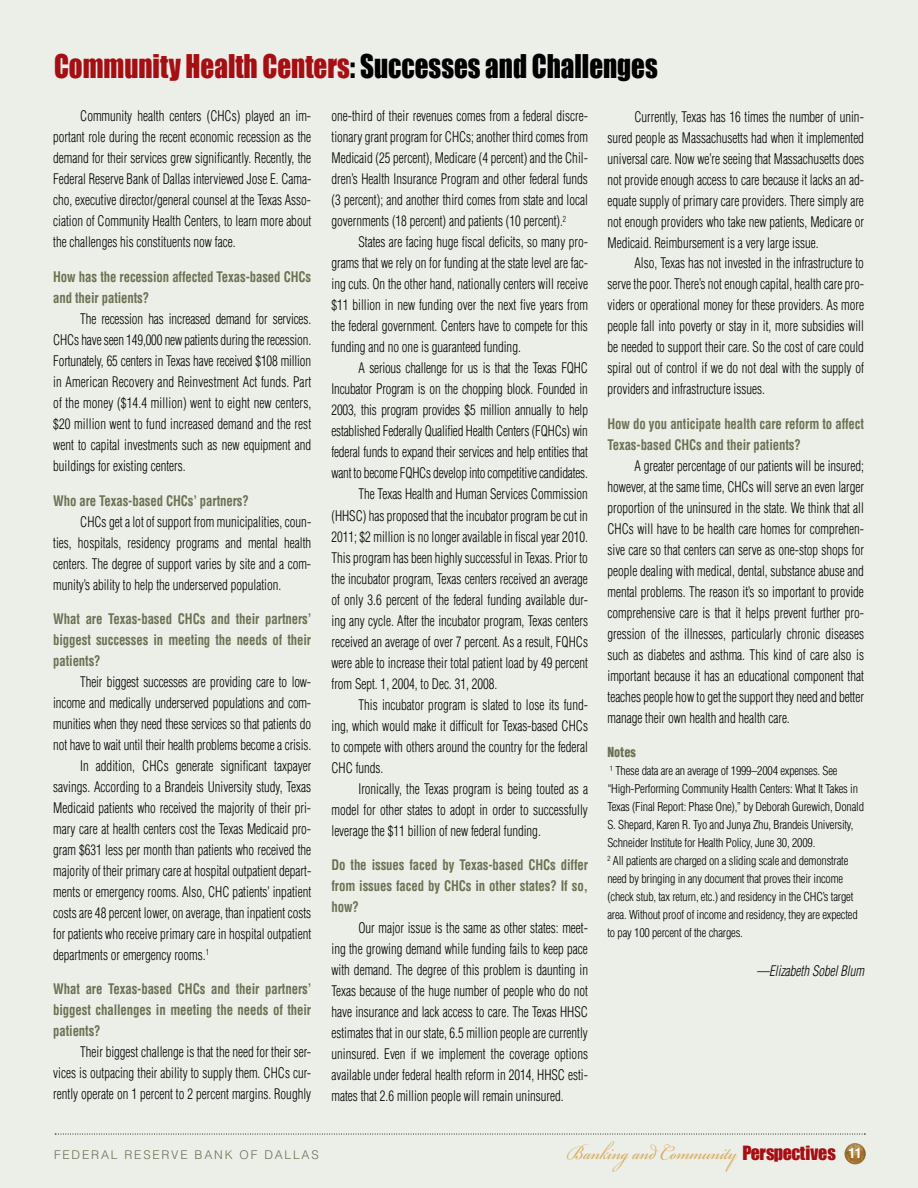
<style>
.page{position:relative;width:918px;height:1188px;background:#eceee8}
.page>*{position:absolute;margin:0;border:0;box-sizing:border-box;transform-origin:0 0}
.t1{font:31.5px "Bickham Script Pro";color:#d6ac5b;scale:.83 1}
.t2{font:30px "Impact";color:#000;scale:.9 1}
.t3{font:300 condensed 14.25px/21px "Helvetica";color:#000;text-align:justify;scale:.9 1}
.t4{font:700 condensed 14.25px/21px "Helvetica";letter-spacing:-.01em;color:#6c7152;text-align:justify;scale:.9 1}
.t5{font:italic 300 condensed 14.25px "Helvetica";color:#000;scale:.9 1}
.t6{font:900 condensed 13.5px "Helvetica LT Std";color:#6c7152;scale:.9 1}
.t7{font:300 condensed 12px/18px "Helvetica LT Std";letter-spacing:-.015em;color:#000}
.t8{font:300 12px "Helvetica LT Std";letter-spacing:.15em;color:#6c7152}
.s1{color:#a50e12}
.s2{font-family:"Impact";font-size:18px;color:#a50e12}
.s3{font-family:"Helvetica LT Std";font-weight:700;font-stretch:condensed;font-size:13.5px;color:#fff}
</style>
<div class="page">
<svg style="left:55px;top:1134px;width:810px;height:1px"></svg>
<svg style="left:846px;top:1143px;width:9px;height:5px"></svg>
<h2 class="t2" style="left:54px;top:43px;width:672px"><span class="s1">Community Health Centers</span>: Successes and Challenges</h2>
<p class="t3" style="left:53px;top:106px;width:288px;text-indent:27px">Community health centers (CHCs) played an im&shy;portant role during the recent economic recession as the demand for their services grew significantly. Recently, the Federal Reserve Bank of Dallas interviewed Jose E. Cama&shy;cho, executive director/general counsel at the Texas Asso&shy;ciation of Community Health Centers, to learn more about the challenges his constituents now face.</p>
<p class="t4" style="left:53px;top:266px;width:288px">How has the recession affected Texas-based CHCs and their patients?</p>
<p class="t3" style="left:53px;top:308px;width:288px;text-indent:27px">The recession has increased demand for services.<br>CHCs have seen 149,000 new patients during the recession.<br>Fortunately, 65 centers in Texas have received $108 million in American Recovery and Reinvestment Act funds. Part of the money ($14.4 million) went to eight new centers, $20 million went to fund increased demand and the rest went to capital investments such as new equipment and buildings for existing centers.</p>
<p class="t4" style="left:53px;top:490px;width:219px">Who are Texas-based CHCs’ partners?</p>
<p class="t3" style="left:53px;top:511px;width:288px;text-indent:27px">CHCs get a lot of support from municipalities, coun&shy;ties, hospitals, residency programs and mental health centers. The degree of support varies by site and a com&shy;munity’s ability to help the underserved population.</p>
<p class="t4" style="left:53px;top:608px;width:288px">What are Texas-based CHCs and their partners’ biggest successes in meeting the needs of their patients?</p>
<p class="t3" style="left:80px;top:671px;width:258px">Their biggest successes are providing care to low-</p>
<p class="t3" style="left:53px;top:692px;width:288px">income and medically underserved populations and com-</p>
<p class="t3" style="left:53px;top:713px;width:288px">munities when they need these services so that patients do</p>
<p class="t3" style="left:53px;top:734px;width:288px">not have to wait until their health problems become a crisis.</p>
<p class="t3" style="left:80px;top:755px;width:258px">In addition, CHCs generate significant taxpayer</p>
<p class="t3" style="left:53px;top:776px;width:288px">savings. According to a Brandeis University study, Texas</p>
<p class="t3" style="left:53px;top:797px;width:288px">Medicaid patients who received the majority of their pri-</p>
<p class="t3" style="left:53px;top:818px;width:288px">mary care at health centers cost the Texas Medicaid pro-</p>
<p class="t3" style="left:53px;top:839px;width:288px">gram $631 less per month than patients who received the</p>
<p class="t3" style="left:53px;top:860px;width:288px">majority of their primary care at hospital outpatient depart-</p>
<p class="t3" style="left:53px;top:881px;width:288px">ments or emergency rooms. Also, CHC patients’ inpatient</p>
<p class="t3" style="left:53px;top:902px;width:288px">costs are 48 percent lower, on average, than inpatient costs</p>
<p class="t3" style="left:53px;top:923px;width:288px">for patients who receive primary care in hospital outpatient</p>
<p class="t3" style="left:53px;top:944px;width:175px">departments or emergency rooms.<sup>1</sup></p>
<p class="t4" style="left:53px;top:979px;width:288px">What are Texas-based CHCs and their partners’ biggest challenges in meeting the needs of their patients?</p>
<p class="t3" style="left:53px;top:1042px;width:288px;text-indent:27px">Their biggest challenge is that the need for their ser&shy;vices is outpacing their ability to supply them. CHCs cur&shy;rently operate on 1 percent to 2 percent margins. Roughly</p>
<p class="t3" style="left:331px;top:106px;width:287px">one-third of their revenues comes from a federal discre&shy;tionary grant program for CHCs; another third comes from Medicaid (25 percent), Medicare (4 percent) and the Chil&shy;dren’s Health Insurance Program and other federal funds (3 percent); and another third comes from state and local governments (18 percent) and patients (10 percent).<sup>2</sup></p>
<p class="t3" style="left:331px;top:232px;width:287px;text-indent:27px">States are facing huge fiscal deficits, so many pro&shy;grams that we rely on for funding at the state level are fac&shy;ing cuts. On the other hand, nationally centers will receive $11 billion in new funding over the next five years from the federal government. Centers have to compete for this funding and no one is guaranteed funding.</p>
<p class="t3" style="left:358px;top:358px;width:257px">A serious challenge for us is that the Texas FQHC</p>
<p class="t3" style="left:331px;top:379px;width:286px">Incubator Program is on the chopping block. Founded in</p>
<p class="t3" style="left:331px;top:400px;width:287px">2003, this program provides $5 million annually to help</p>
<p class="t3" style="left:331px;top:421px;width:287px">established Federally Qualified Health Centers (FQHCs) win</p>
<p class="t3" style="left:331px;top:442px;width:287px">federal funds to expand their services and help entities that</p>
<p class="t3" style="left:331px;top:463px;width:286px">want to become FQHCs develop into competitive candidates.</p>
<p class="t3" style="left:358px;top:484px;width:256px">The Texas Health and Human Services Commission</p>
<p class="t3" style="left:331px;top:505px;width:287px">(HHSC) has proposed that the incubator program be cut in</p>
<p class="t3" style="left:331px;top:526px;width:286px">2011; $2 million is no longer available in fiscal year 2010.</p>
<p class="t3" style="left:331px;top:547px;width:287px">This program has been highly successful in Texas. Prior to</p>
<p class="t3" style="left:331px;top:568px;width:286px">the incubator program, Texas centers received an average</p>
<p class="t3" style="left:331px;top:589px;width:286px">of only 3.6 percent of the federal funding available dur-</p>
<p class="t3" style="left:331px;top:610px;width:287px">ing any cycle. After the incubator program, Texas centers</p>
<p class="t3" style="left:331px;top:631px;width:287px">received an average of over 7 percent. As a result, FQHCs</p>
<p class="t3" style="left:331px;top:652px;width:287px">were able to increase their total patient load by 49 percent</p>
<p class="t3" style="left:331px;top:673px;width:186px">from Sept. 1, 2004, to Dec. 31, 2008.</p>
<p class="t3" style="left:358px;top:694px;width:257px">This incubator program is slated to lose its fund-</p>
<p class="t3" style="left:331px;top:715px;width:287px">ing, which would make it difficult for Texas-based CHCs</p>
<p class="t3" style="left:331px;top:736px;width:287px">to compete with others around the country for the federal</p>
<p class="t3" style="left:331px;top:757px;width:59px">CHC funds.</p>
<p class="t3" style="left:358px;top:778px;width:257px">Ironically, the Texas program is being touted as a</p>
<p class="t3" style="left:331px;top:799px;width:286px">model for other states to adopt in order to successfully</p>
<p class="t3" style="left:331px;top:820px;width:234px">leverage the $11 billion of new federal funding.</p>
<p class="t4" style="left:331px;top:854px;width:287px">Do the issues faced by Texas-based CHCs differ from issues faced by CHCs in other states? If so, how?</p>
<p class="t3" style="left:331px;top:917px;width:287px;text-indent:27px">Our major issue is the same as other states: meet&shy;ing the growing demand while funding fails to keep pace with demand. The degree of this problem is daunting in Texas because of the huge number of people who do not have insurance and lack access to care. The Texas HHSC estimates that in our state, 6.5 million people are currently uninsured. Even if we implement the coverage options available under federal health reform in 2014, HHSC esti&shy;mates that 2.6 million people will remain uninsured.</p>
<p class="t3" style="left:608px;top:106px;width:287px;text-indent:27px">Currently, Texas has 16 times the number of unin&shy;sured people as Massachusetts had when it implemented universal care. Now we’re seeing that Massachusetts does not provide enough access to care because it lacks an ad&shy;equate supply of primary care providers. There simply are not enough providers who take new patients, Medicare or Medicaid. Reimbursement is a very large issue.</p>
<p class="t3" style="left:608px;top:253px;width:287px;text-indent:27px">Also, Texas has not invested in the infrastructure to serve the poor. There’s not enough capital, health care pro&shy;viders or operational money for these providers. As more people fall into poverty or stay in it, more subsidies will be needed to support their care. So the cost of care could spiral out of control if we do not deal with the supply of providers and infrastructure issues.</p>
<p class="t4" style="left:608px;top:413px;width:287px">How do you anticipate health care reform to affect<br>Texas-based CHCs and their patients?</p>
<p class="t3" style="left:608px;top:455px;width:287px;text-indent:27px">A greater percentage of our patients will be insured; however, at the same time, CHCs will serve an even larger proportion of the uninsured in the state. We think that all CHCs will have to be health care homes for comprehen&shy;sive care so that centers can serve as one-stop shops for people dealing with medical, dental, substance abuse and mental problems. The reason it’s so important to provide comprehensive care is that it helps prevent further pro&shy;gression of the illnesses, particularly chronic diseases such as diabetes and asthma. This kind of care also is important because it has an educational component that teaches people how to get the support they need and better manage their own health and health care.</p>
<p class="t6" style="left:608px;top:744px;width:33px">Notes</p>
<p class="t7" style="left:608px;top:762px;width:258px"><sup>1</sup> These data are an average of 1999–2004 expenses. See “High-Performing Community Health Centers: What It Takes in Texas (Final Report: Phase One),” by Deborah Gurewich, Donald S. Shepard, Karen R. Tyo and Junya Zhu, Brandeis University, Schneider Institute for Health Policy, June 30, 2009.<br><sup>2</sup> All patients are charged on a sliding scale and demonstrate need by bringing in any document that proves their income (check stub, tax return, etc.) and residency in the CHC’s target area. Without proof of income and residency, they are expected to pay 100 percent of the charges.</p>
<p class="t5" style="left:756px;top:962px;width:121px">—Elizabeth Sobel Blum</p>
<p class="t8" style="left:54px;top:1147px;width:266px">FEDERAL RESERVE BANK OF D ALLAS</p>
<h1 class="t1" style="left:567px;top:1129px;width:357px">Banking and Community <span class="s2">Perspectives</span> <span class="s3">11</span></h1>
</div>
